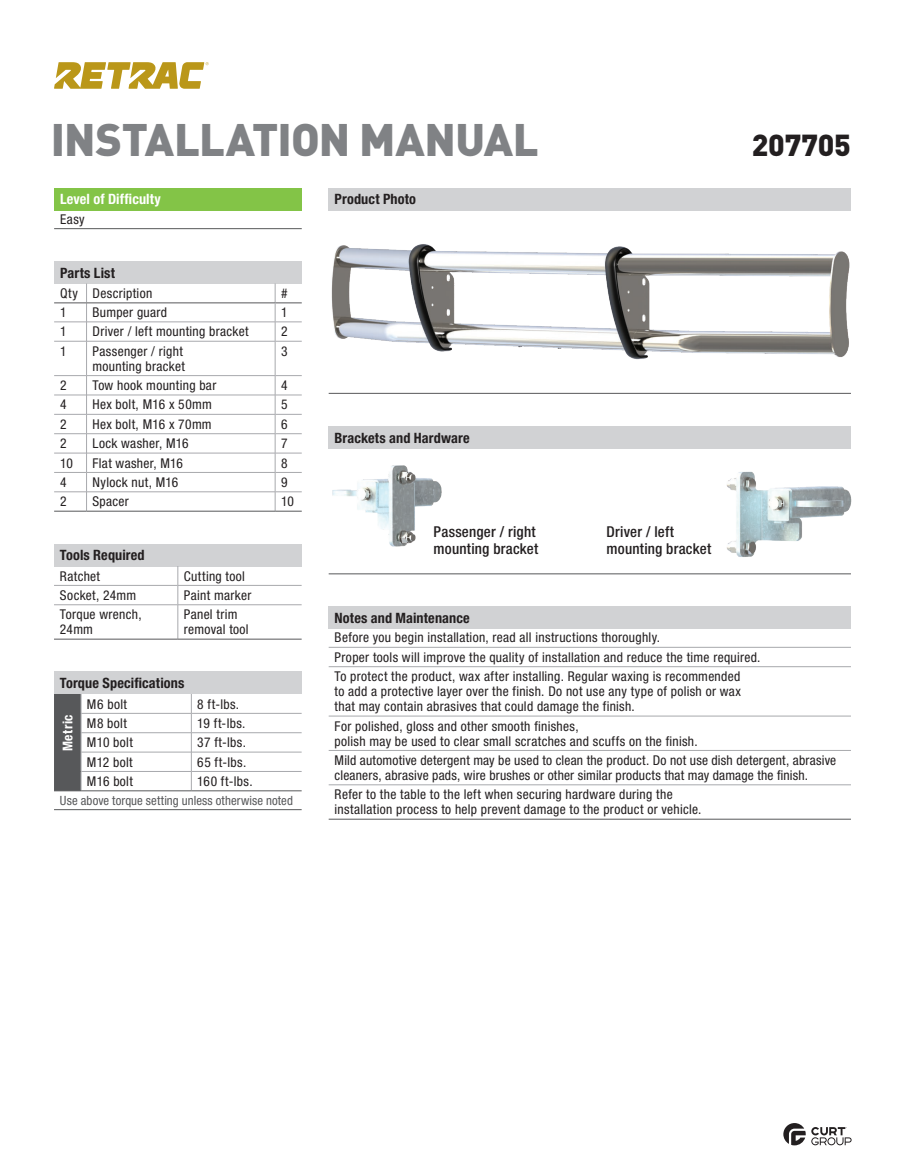
<style>
.page{position:relative;width:905px;height:1175px;background:#fff}
.page>*{position:absolute;margin:0;border:0;box-sizing:border-box;transform-origin:0 0}
.t1{font:900 45px "DINOT";letter-spacing:-.02em;color:#808285}
.t2{font:900 30px "DINOT";letter-spacing:-.01em;color:#231f20}
.t3{font:500 condensed 15px/16.5px "Helvetica Neue LT Std";letter-spacing:.015em;color:#231f20}
.t4{font:700 condensed 14.25px "Helvetica Neue LT Std";letter-spacing:.01em;color:#231f20}
.t5{font:700 condensed 14.25px "Helvetica Neue LT Std";letter-spacing:.01em;color:#fff}
.t6{font:condensed 13.5px/15px "Helvetica Neue LT Std";letter-spacing:.025em;color:#231f20}
.t7{font:700 condensed 13.5px "Helvetica Neue LT Std";letter-spacing:.03em;color:#fff}
.t8{font:condensed 12.75px "Helvetica Neue LT Std";letter-spacing:.01em;color:#57585a}
</style>
<div class="page">
<svg style="left:54px;top:62px;width:155px;height:27px"></svg>
<svg style="left:783px;top:1123px;width:68px;height:22px"></svg>
<div style="left:54px;top:672px;width:248px;height:22px;background:#d1d2d4"></div>
<hr style="left:81px;top:713px;width:110px;height:1px;background:#a8a9ad">
<hr style="left:191px;top:713px;width:111px;height:1px;background:#a8a9ad">
<hr style="left:81px;top:732px;width:110px;height:1px;background:#a8a9ad">
<hr style="left:191px;top:732px;width:111px;height:1px;background:#a8a9ad">
<svg style="left:191px;top:694px;width:1px;height:96px"></svg>
<svg style="left:54px;top:809px;width:27px;height:1px"></svg>
<hr style="left:81px;top:809px;width:110px;height:1px;background:#57585a">
<hr style="left:191px;top:809px;width:111px;height:1px;background:#57585a">
<hr style="left:81px;top:790px;width:110px;height:1px;background:#57585a">
<hr style="left:191px;top:790px;width:111px;height:1px;background:#57585a">
<hr style="left:81px;top:752px;width:110px;height:1px;background:#a8a9ad">
<svg style="left:54px;top:694px;width:28px;height:97px;background:#5c5d5f"></svg>
<hr style="left:191px;top:752px;width:111px;height:1px;background:#a8a9ad">
<hr style="left:81px;top:771px;width:110px;height:1px;background:#a8a9ad">
<hr style="left:191px;top:771px;width:111px;height:1px;background:#a8a9ad">
<div style="left:54px;top:544px;width:247px;height:22px;background:#d1d2d4"></div>
<svg style="left:177px;top:566px;width:1px;height:38px"></svg>
<hr style="left:177px;top:605px;width:1px;height:33px;background:#a8a9ad">
<hr style="left:54px;top:638px;width:124px;height:1px;background:#57585a">
<hr style="left:178px;top:638px;width:123px;height:1px;background:#57585a">
<hr style="left:54px;top:585px;width:124px;height:1px;background:#a8a9ad">
<hr style="left:178px;top:585px;width:123px;height:1px;background:#a8a9ad">
<hr style="left:54px;top:604px;width:124px;height:1px;background:#a8a9ad">
<hr style="left:178px;top:604px;width:123px;height:1px;background:#a8a9ad">
<div style="left:54px;top:188px;width:248px;height:22px;background:#83c447"></div>
<hr style="left:54px;top:228px;width:248px;height:1px;background:#57585a">
<div style="left:328px;top:606px;width:522px;height:22px;background:#d1d2d4"></div>
<hr style="left:328px;top:647px;width:522px;height:1px;background:#a8a9ad">
<hr style="left:328px;top:666px;width:522px;height:1px;background:#a8a9ad">
<hr style="left:328px;top:716px;width:522px;height:1px;background:#a8a9ad">
<hr style="left:328px;top:750px;width:522px;height:1px;background:#a8a9ad">
<hr style="left:328px;top:784px;width:522px;height:1px;background:#a8a9ad">
<hr style="left:328px;top:818px;width:522px;height:1px;background:#57585a">
<div style="left:328px;top:188px;width:522px;height:22px;background:#d1d2d4"></div>
<hr style="left:328px;top:393px;width:522px;height:1px;background:#57585a">
<img style="left:331px;top:244px;width:519px;height:116px">
<div style="left:328px;top:426px;width:522px;height:22px;background:#d1d2d4"></div>
<hr style="left:328px;top:573px;width:522px;height:1px;background:#57585a">
<img style="left:332px;top:465px;width:520px;height:92px">
<div style="left:54px;top:261px;width:248px;height:22px;background:#d1d2d4"></div>
<hr style="left:54px;top:321px;width:32px;height:1px;background:#a8a9ad">
<hr style="left:87px;top:321px;width:188px;height:1px;background:#a8a9ad">
<svg style="left:86px;top:283px;width:1px;height:58px"></svg>
<hr style="left:54px;top:341px;width:32px;height:1px;background:#a8a9ad">
<hr style="left:87px;top:341px;width:188px;height:1px;background:#a8a9ad">
<hr style="left:86px;top:341px;width:1px;height:34px;background:#a8a9ad">
<hr style="left:54px;top:375px;width:32px;height:1px;background:#a8a9ad">
<hr style="left:87px;top:375px;width:188px;height:1px;background:#a8a9ad">
<hr style="left:54px;top:395px;width:32px;height:1px;background:#a8a9ad">
<hr style="left:87px;top:395px;width:188px;height:1px;background:#a8a9ad">
<hr style="left:54px;top:414px;width:32px;height:1px;background:#a8a9ad">
<hr style="left:87px;top:414px;width:188px;height:1px;background:#a8a9ad">
<hr style="left:54px;top:453px;width:32px;height:1px;background:#a8a9ad">
<hr style="left:87px;top:453px;width:188px;height:1px;background:#a8a9ad">
<hr style="left:54px;top:472px;width:32px;height:1px;background:#a8a9ad">
<hr style="left:87px;top:472px;width:188px;height:1px;background:#a8a9ad">
<svg style="left:86px;top:375px;width:1px;height:136px"></svg>
<hr style="left:54px;top:302px;width:33px;height:1px;background:#57585a">
<hr style="left:87px;top:302px;width:188px;height:1px;background:#57585a">
<svg style="left:275px;top:283px;width:27px;height:59px"></svg>
<hr style="left:275px;top:341px;width:1px;height:34px;background:#a8a9ad">
<hr style="left:54px;top:433px;width:32px;height:1px;background:#a8a9ad">
<hr style="left:87px;top:433px;width:188px;height:1px;background:#a8a9ad">
<hr style="left:54px;top:491px;width:32px;height:1px;background:#a8a9ad">
<hr style="left:87px;top:491px;width:188px;height:1px;background:#a8a9ad">
<hr style="left:54px;top:511px;width:33px;height:1px;background:#57585a">
<hr style="left:87px;top:511px;width:188px;height:1px;background:#57585a">
<svg style="left:275px;top:375px;width:27px;height:137px"></svg>
<h1 class="t1" style="left:51px;top:103px;width:489px">INSTALLATION MANUAL</h1>
<h2 class="t2" style="left:751px;top:121px;width:101px">207705</h2>
<p class="t5" style="left:60px;top:190px;width:102px">Level of Difficulty</p>
<p class="t6" style="left:60px;top:211px;width:26px">Easy</p>
<p class="t4" style="left:60px;top:264px;width:56px">Parts List</p>
<p class="t6" style="left:60px;top:286px;width:94px">Qty Description</p>
<p class="t6" style="left:281px;top:286px;width:8px">#</p>
<p class="t6" style="left:60px;top:305px;width:8px">1</p>
<p class="t6" style="left:92px;top:305px;width:76px">Bumper guard</p>
<p class="t6" style="left:281px;top:305px;width:8px">1</p>
<p class="t6" style="left:60px;top:324px;width:8px">1</p>
<p class="t6" style="left:92px;top:324px;width:158px">Driver / left mounting bracket</p>
<p class="t6" style="left:281px;top:324px;width:8px">2</p>
<p class="t6" style="left:60px;top:343px;width:8px">1</p>
<p class="t6" style="left:92px;top:343px;width:94px">Passenger / right mounting bracket</p>
<p class="t6" style="left:281px;top:343px;width:8px">3</p>
<p class="t6" style="left:60px;top:378px;width:8px">2</p>
<p class="t6" style="left:92px;top:378px;width:125px">Tow hook mounting bar</p>
<p class="t6" style="left:281px;top:378px;width:8px">4</p>
<p class="t6" style="left:60px;top:397px;width:8px">4</p>
<p class="t6" style="left:92px;top:397px;width:121px">Hex bolt, M16 x 50mm</p>
<p class="t6" style="left:281px;top:397px;width:8px">5</p>
<p class="t6" style="left:60px;top:416px;width:8px">2</p>
<p class="t6" style="left:92px;top:416px;width:121px">Hex bolt, M16 x 70mm</p>
<p class="t6" style="left:281px;top:416px;width:8px">6</p>
<p class="t6" style="left:60px;top:436px;width:8px">2</p>
<p class="t6" style="left:92px;top:436px;width:98px">Lock washer, M16</p>
<p class="t6" style="left:281px;top:436px;width:8px">7</p>
<p class="t6" style="left:60px;top:455px;width:14px">10</p>
<p class="t6" style="left:92px;top:455px;width:92px">Flat washer, M16</p>
<p class="t6" style="left:281px;top:455px;width:8px">8</p>
<p class="t6" style="left:60px;top:474px;width:8px">4</p>
<p class="t6" style="left:92px;top:474px;width:87px">Nylock nut, M16</p>
<p class="t6" style="left:281px;top:474px;width:8px">9</p>
<p class="t6" style="left:60px;top:494px;width:8px">2</p>
<p class="t6" style="left:92px;top:494px;width:38px">Spacer</p>
<p class="t6" style="left:281px;top:494px;width:14px">10</p>
<p class="t4" style="left:60px;top:546px;width:86px">Tools Required</p>
<p class="t6" style="left:60px;top:568px;width:42px">Ratchet</p>
<p class="t6" style="left:184px;top:568px;width:63px">Cutting tool</p>
<p class="t6" style="left:60px;top:587px;width:78px">Socket, 24mm</p>
<p class="t6" style="left:184px;top:587px;width:69px">Paint marker</p>
<p class="t6" style="left:60px;top:607px;width:83px">Torque wrench,<br>24mm</p>
<p class="t6" style="left:184px;top:607px;width:66px">Panel trim removal tool</p>
<p class="t4" style="left:60px;top:674px;width:126px">Torque Specifications</p>
<p class="t7" style="left:59px;top:751px;width:38px;rotate:-90deg">Metric</p>
<p class="t6" style="left:87px;top:696px;width:41px">M6 bolt</p>
<p class="t6" style="left:197px;top:696px;width:43px">8 ft-lbs.</p>
<p class="t6" style="left:87px;top:715px;width:41px">M8 bolt</p>
<p class="t6" style="left:197px;top:715px;width:50px">19 ft-lbs.</p>
<p class="t6" style="left:87px;top:735px;width:47px">M10 bolt</p>
<p class="t6" style="left:197px;top:735px;width:50px">37 ft-lbs.</p>
<p class="t6" style="left:87px;top:754px;width:47px">M12 bolt</p>
<p class="t6" style="left:197px;top:754px;width:50px">65 ft-lbs.</p>
<p class="t6" style="left:87px;top:773px;width:47px">M16 bolt</p>
<p class="t6" style="left:197px;top:773px;width:57px">160 ft-lbs.</p>
<p class="t8" style="left:60px;top:793px;width:234px">Use above torque setting unless otherwise noted</p>
<p class="t4" style="left:334px;top:190px;width:83px">Product Photo</p>
<p class="t4" style="left:334px;top:429px;width:136px">Brackets and Hardware</p>
<p class="t3" style="left:433px;top:523px;width:106px">Passenger / right mounting bracket</p>
<p class="t3" style="left:606px;top:523px;width:106px">Driver / left mounting bracket</p>
<p class="t4" style="left:334px;top:609px;width:137px">Notes and Maintenance</p>
<p class="t6" style="left:334px;top:628px;width:427px;line-height:19.4px">Before you begin installation, read all instructions thoroughly.<br>Proper tools will improve the quality of installation and reduce the time required.<br>To protect the product, wax after installing. Regular waxing is recommended</p>
<p class="t6" style="left:334px;top:684px;width:408px">to add a protective layer over the finish. Do not use any type of polish or wax that may contain abrasives that could damage the finish.</p>
<p class="t6" style="left:334px;top:718px;width:364px">For polished, gloss and other smooth finishes,<br>polish may be used to clear small scratches and scuffs on the finish.</p>
<p class="t6" style="left:334px;top:752px;width:503px">Mild automotive detergent may be used to clean the product. Do not use dish detergent, abrasive cleaners, abrasive pads, wire brushes or other similar products that may damage the finish.</p>
<p class="t6" style="left:334px;top:787px;width:368px">Refer to the table to the left when securing hardware during the installation process to help prevent damage to the product or vehicle.</p>
</div>
